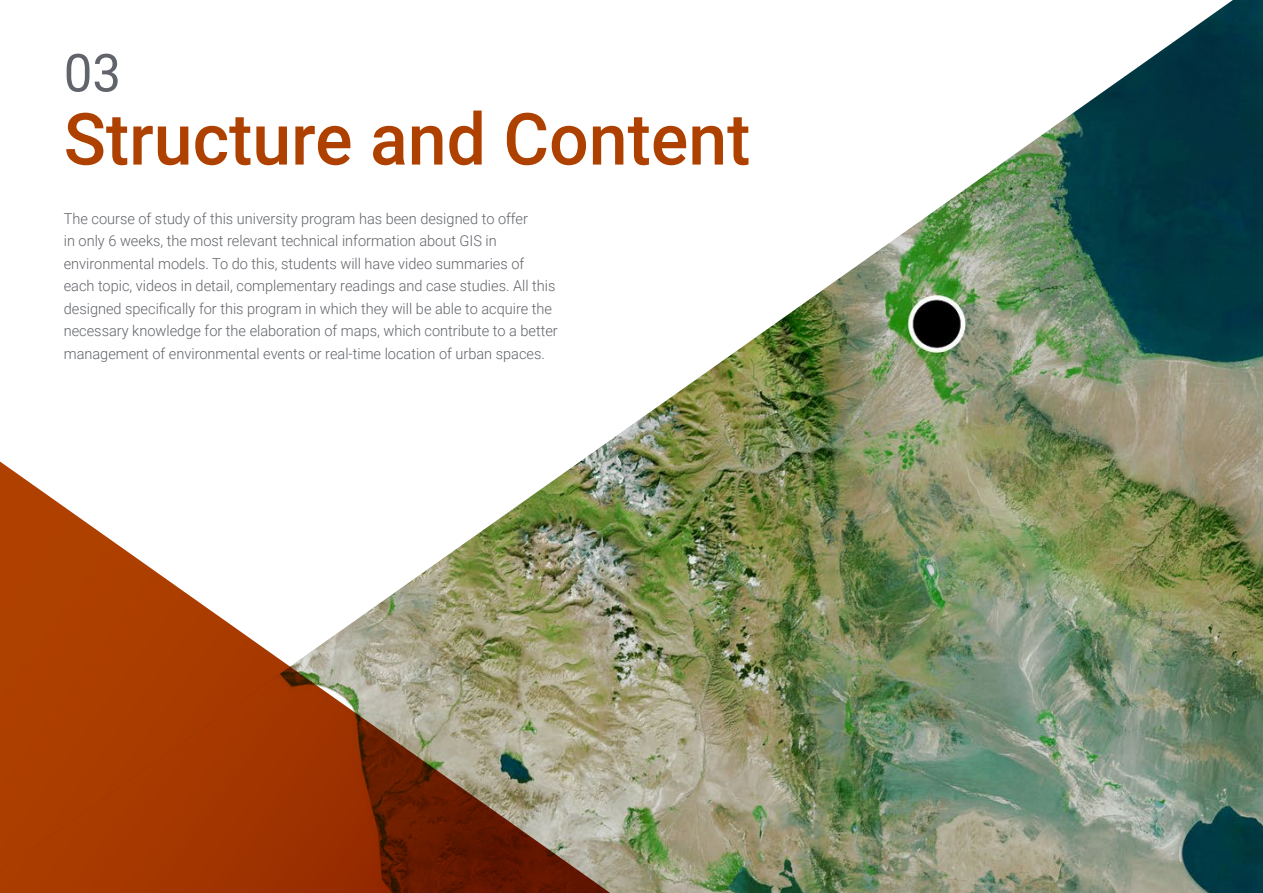
<style>
.page{position:relative;width:1263px;height:893px;background:#fff}
.page>*{position:absolute;margin:0;border:0;box-sizing:border-box;transform-origin:0 0}
.t1{font:500 72px "Roboto";color:#ae4000}
.t2{font:52.5px "Roboto";color:#61646a}
.t3{font:300 15px/22.5px "Roboto";color:#61646a}
</style>
<div class="page">
<img style="left:602px;top:0;width:661px;height:893px">
<svg style="left:0;top:446px;width:640px;height:447px"></svg>
<h2 class="t2" style="left:64px;top:36px;width:59px">03</h2>
<h1 class="t1" style="left:64px;top:89px;width:688px">Structure and Content</h1>
<p class="t3" style="left:64px;top:207px;width:495px">The course of study of this university program has been designed to offer<br>in only 6 weeks, the most relevant technical information about GIS in environmental models. To do this, students will have video summaries of each topic, videos in detail, complementary readings and case studies. All this designed specifically for this program in which they will be able to acquire the necessary knowledge for the elaboration of maps, which contribute to a better management of environmental events or real-time location of urban spaces.</p>
</div>
